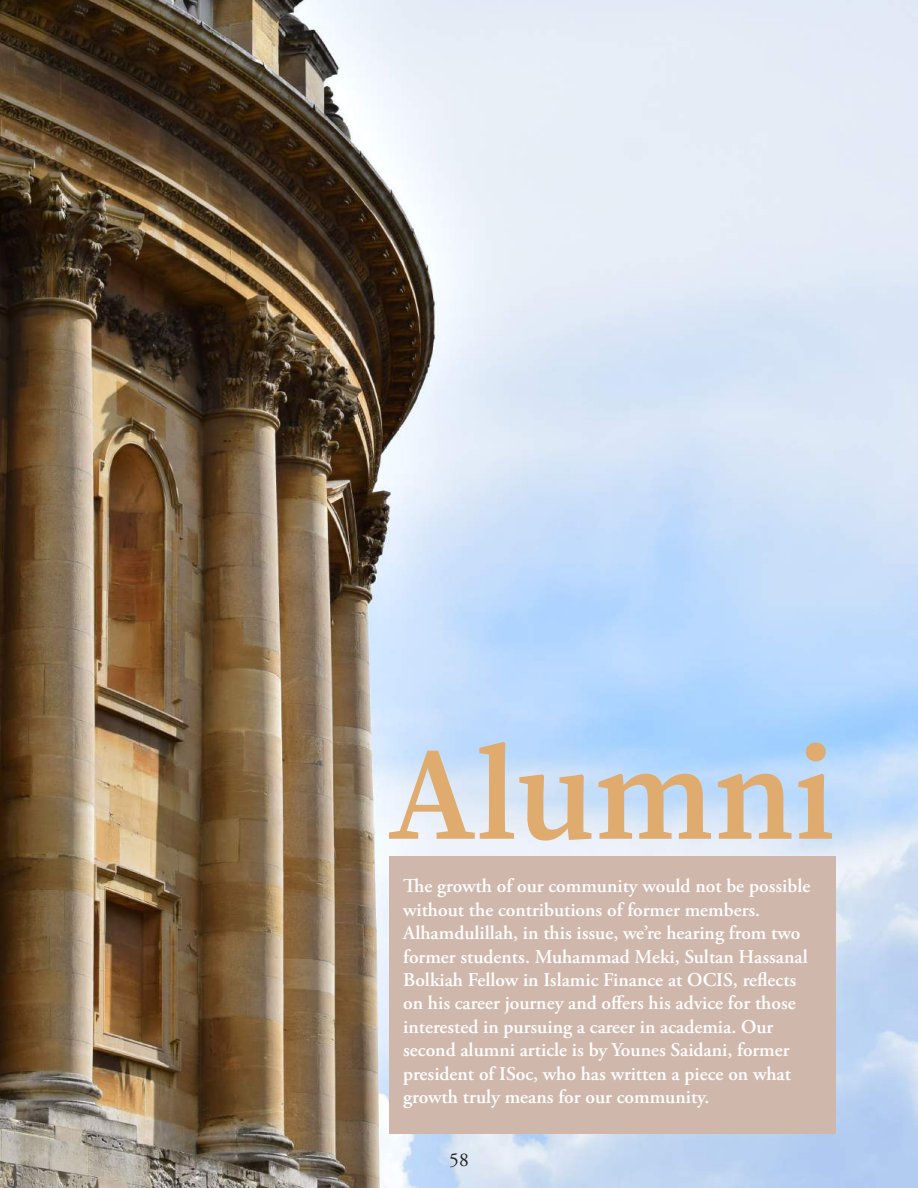
<style>
.page{position:relative;width:918px;height:1188px;background:#fff}
.page>*{position:absolute;margin:0;border:0;box-sizing:border-box;transform-origin:0 0}
.t1{font:600 132px "Source Serif Pro";color:#dfab6e}
.t2{font:600 19.5px/23.4px "Adobe Garamond Pro";color:#fff}
.t3{font:600 18px "Adobe Garamond Pro";color:#231f20}
</style>
<div class="page">
<img style="left:0;top:0;width:918px;height:1188px">
<div style="left:389px;top:857px;width:447px;height:277px;background:#d0b7ac"></div>
<h1 class="t1" style="left:388px;top:705px;width:449px">Alumni</h1>
<p class="t2" style="left:403px;top:875px;width:409px">The growth of our community would not be possible without the contributions of former members.<br>Alhamdulillah, in this issue, we’re hearing from two former students. Muhammad Meki, Sultan Hassanal Bolkiah Fellow in Islamic Finance at OCIS, reflects on his career journey and offers his advice for those interested in pursuing a career in academia. Our second alumni article is by Younes Saidani, former president of ISoc, who has written a piece on what growth truly means for our community.</p>
<p class="t3" style="left:450px;top:1149px;width:20px">58</p>
</div>
